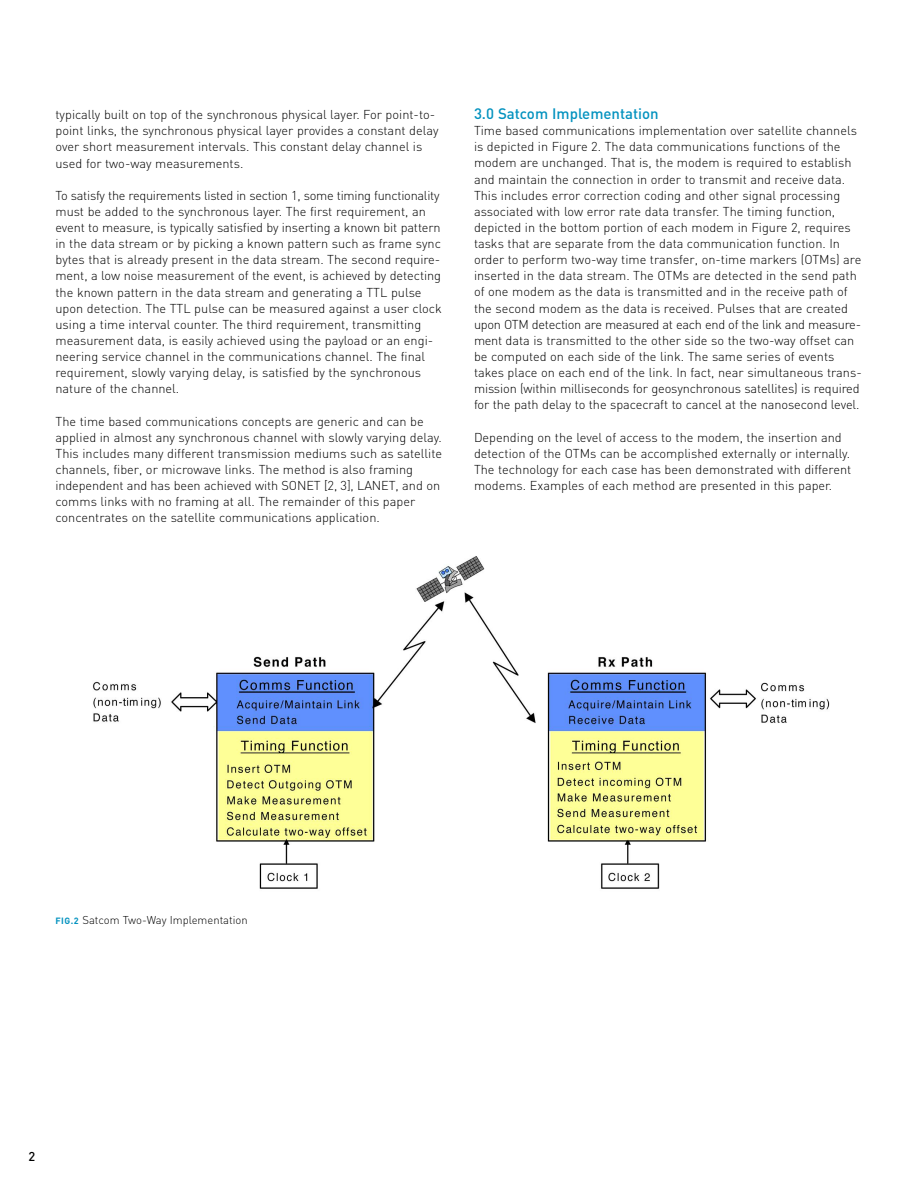
<style>
.page{position:relative;width:918px;height:1188px;background:#fff}
.page>*{position:absolute;margin:0;border:0;box-sizing:border-box;transform-origin:0 0}
.t1{font:500 15px "DIN";color:#0392bf}
.t2{font:300 12.75px/16.2px "DIN";color:#000}
.t3{font:500 12.75px "DIN";color:#000}
.t4{font:300 11.25px "DIN";color:#000}
.s1{font-weight:700;font-size:9px;color:#0392bf}
</style>
<div class="page">
<img style="left:93px;top:556px;width:737px;height:333px">
<p class="t2" style="left:56px;top:107px;width:385px">typically built on top of the synchronous physical layer. For point-to&shy;point links, the synchronous physical layer provides a constant delay over short measurement intervals. This constant delay channel is used for two-way measurements.</p>
<p class="t2" style="left:56px;top:187px;width:388px">To satisfy the requirements listed in section 1, some timing functionality must be added to the synchronous layer. The first requirement, an event to measure, is typically satisfied by inserting a known bit pattern in the data stream or by picking a known pattern such as frame sync bytes that is already present in the data stream. The second require&shy;ment, a low noise measurement of the event, is achieved by detecting the known pattern in the data stream and generating a TTL pulse upon detection. The TTL pulse can be measured against a user clock using a time interval counter. The third requirement, transmitting measurement data, is easily achieved using the payload or an engi&shy;neering service channel in the communications channel. The final requirement, slowly varying delay, is satisfied by the synchronous nature of the channel.</p>
<p class="t2" style="left:56px;top:413px;width:388px">The time based communications concepts are generic and can be applied in almost any synchronous channel with slowly varying delay.<br>This includes many different transmission mediums such as satellite channels, fiber, or microwave links. The method is also framing independent and has been achieved with SONET [2, 3], LANET, and on comms links with no framing at all. The remainder of this paper concentrates on the satellite communications application.</p>
<p class="t1" style="left:474px;top:105px;width:186px">3.0 Satcom Implementation</p>
<p class="t2" style="left:474px;top:123px;width:389px">Time based communications implementation over satellite channels is depicted in Figure 2. The data communications functions of the modem are unchanged. That is, the modem is required to establish and maintain the connection in order to transmit and receive data.<br>This includes error correction coding and other signal processing associated with low error rate data transfer. The timing function, depicted in the bottom portion of each modem in Figure 2, requires tasks that are separate from the data communication function. In order to perform two-way time transfer, on-time markers (OTMs) are inserted in the data stream. The OTMs are detected in the send path of one modem as the data is transmitted and in the receive path of the second modem as the data is received. Pulses that are created upon OTM detection are measured at each end of the link and measure&shy;ment data is transmitted to the other side so the two-way offset can be computed on each side of the link. The same series of events takes place on each end of the link. In fact, near simultaneous trans&shy;mission (within milliseconds for geosynchronous satellites) is required for the path delay to the spacecraft to cancel at the nanosecond level.</p>
<p class="t2" style="left:474px;top:429px;width:379px">Depending on the level of access to the modem, the insertion and detection of the OTMs can be accomplished externally or internally.<br>The technology for each case has been demonstrated with different modems. Examples of each method are presented in this paper.</p>
<p class="t4" style="left:56px;top:914px;width:194px"><span class="s1">FIG.2</span> Satcom Two-Way Implementation</p>
<p class="t3" style="left:28px;top:1149px;width:8px">2</p>
</div>
